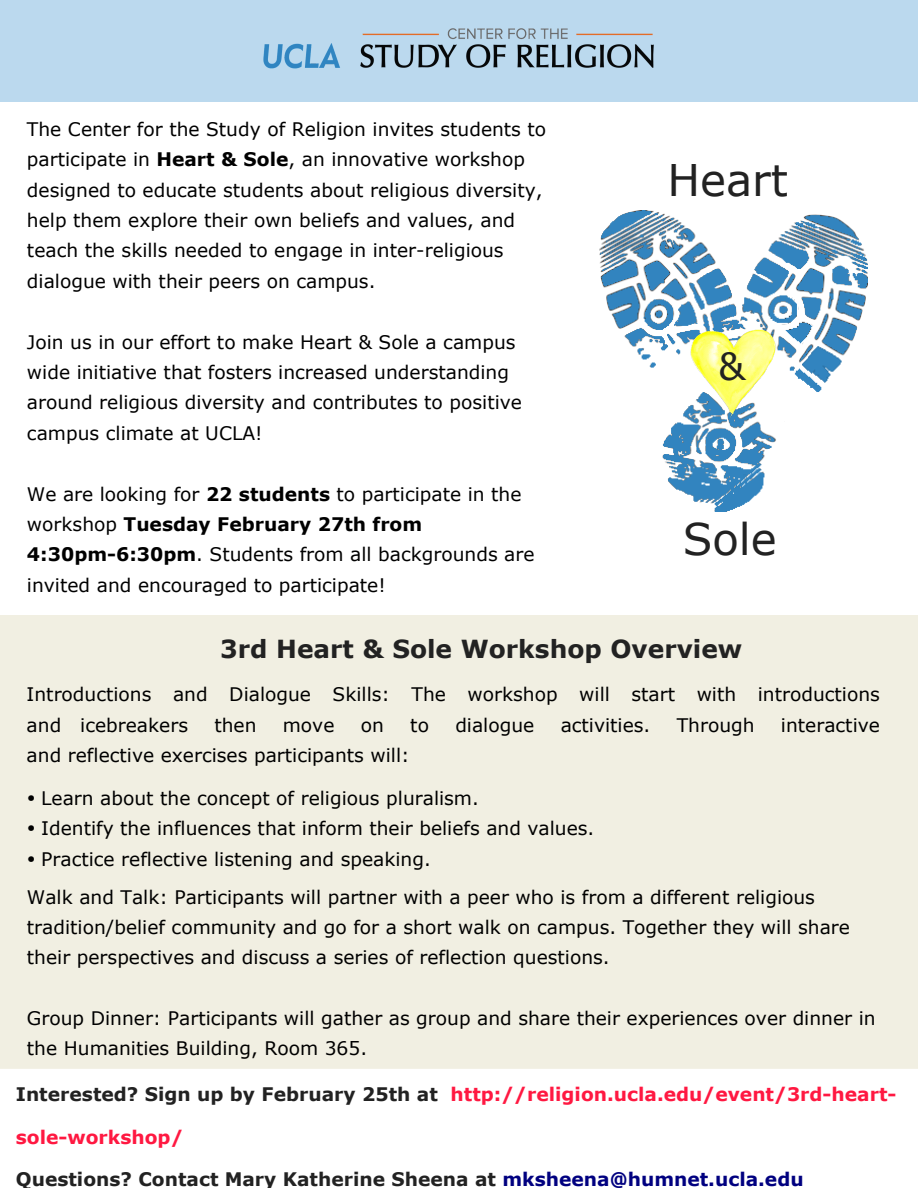
<style>
.page{position:relative;width:918px;height:1188px;background:#fff}
.page>*{position:absolute;margin:0;border:0;box-sizing:border-box;transform-origin:0 0}
.t1{font:43.65px "Verdana";color:#222}
.t2{font:37.35px "Verdana";color:#222}
.t3{font:700 24.9px "Verdana";color:#222}
.t4{font:18.6px/30.3px "Verdana";color:#000}
.t5{font:700 18.6px "Verdana";color:#ff1841}
.t6{font:700 18.6px "Verdana";color:#222}
.s1{font-weight:700}
.s2{font-family:"Libre Baskerville"}
.s3{color:#222}
.s4{color:#000080}
</style>
<div class="page">
<div style="left:0;top:615px;width:918px;height:454px;background:#f1efe2"></div>
<div style="left:0;top:0;width:918px;height:101px;background:#bbd9ee"></div>
<img style="left:599px;top:210px;width:269px;height:302px">
<img style="left:683px;top:321px;width:101px;height:100px">
<img style="left:263px;top:28px;width:391px;height:41px">
<p class="t4" style="left:27px;top:114px;width:521px">The Center for the Study of Religion invites students to participate in <span class="s1">Heart &amp; Sole</span>, an innovative workshop designed to educate students about religious diversity, help them explore their own beliefs and values, and teach the skills needed to engage in inter-religious dialogue with their peers on campus.</p>
<p class="t4" style="left:27px;top:327px;width:497px">Join us in our effort to make Heart &amp; Sole a campus wide initiative that fosters increased understanding around religious diversity and contributes to positive campus climate at UCLA!</p>
<p class="t4" style="left:27px;top:478px;width:509px">We are looking for <span class="s1">22 students</span> to participate in the workshop <span class="s1">Tuesday February 27th from 4:30pm-6:30pm</span>. Students from all backgrounds are invited and encouraged to participate!</p>
<h1 class="t1" style="left:667px;top:150px;width:122px">Heart</h1>
<h2 class="t2" style="left:718px;top:341px;width:29px">&amp;</h2>
<h1 class="t1" style="left:683px;top:509px;width:96px">Sole</h1>
<h3 class="t3" style="left:220px;top:631px;width:524px">3rd Heart &amp; Sole Workshop Overview</h3>
<p class="t4" style="left:27px;top:679px;width:855px">Introductions and Dialogue Skills: The workshop will start with introductions and icebreakers</p>
<p class="t4" style="left:214px;top:710px;width:44px">then</p>
<p class="t4" style="left:283px;top:710px;width:53px">move</p>
<p class="t4" style="left:361px;top:710px;width:25px">on</p>
<p class="t4" style="left:410px;top:710px;width:20px">to</p>
<p class="t4" style="left:455px;top:710px;width:81px">dialogue</p>
<p class="t4" style="left:561px;top:710px;width:91px">activities.</p>
<p class="t4" style="left:677px;top:710px;width:79px">Through</p>
<p class="t4" style="left:781px;top:710px;width:101px">interactive</p>
<p class="t4" style="left:27px;top:740px;width:385px">and reflective exercises participants will:</p>
<p class="t4" style="left:27px;top:783px;width:453px"><span class="s2">•</span> Learn about the concept of religious pluralism.</p>
<p class="t4" style="left:27px;top:813px;width:569px"><span class="s2">•</span> Identify the influences that inform their beliefs and values.</p>
<p class="t4" style="left:27px;top:840px;width:790px;line-height:38px"><span class="s2">•</span> Practice reflective listening and speaking.<br>Walk and Talk: Participants will partner with a peer who is from a different religious</p>
<p class="t4" style="left:27px;top:912px;width:825px">tradition/belief community and go for a short walk on campus. Together they will share their perspectives and discuss a series of reflection questions.</p>
<p class="t4" style="left:27px;top:1003px;width:850px">Group Dinner: Participants will gather as group and share their experiences over dinner in the Humanities Building, Room 365.</p>
<p class="t5" style="left:16px;top:1082px;width:882px"><span class="s3">Interested? Sign up by February 25th at</span> http://religion.ucla.edu/event/3rd-heart-</p>
<p class="t5" style="left:16px;top:1124px;width:169px">sole-workshop/</p>
<p class="t6" style="left:16px;top:1166px;width:789px">Questions? Contact Mary Katherine Sheena at <span class="s4">mksheena@humnet.ucla.edu</span></p>
</div>
